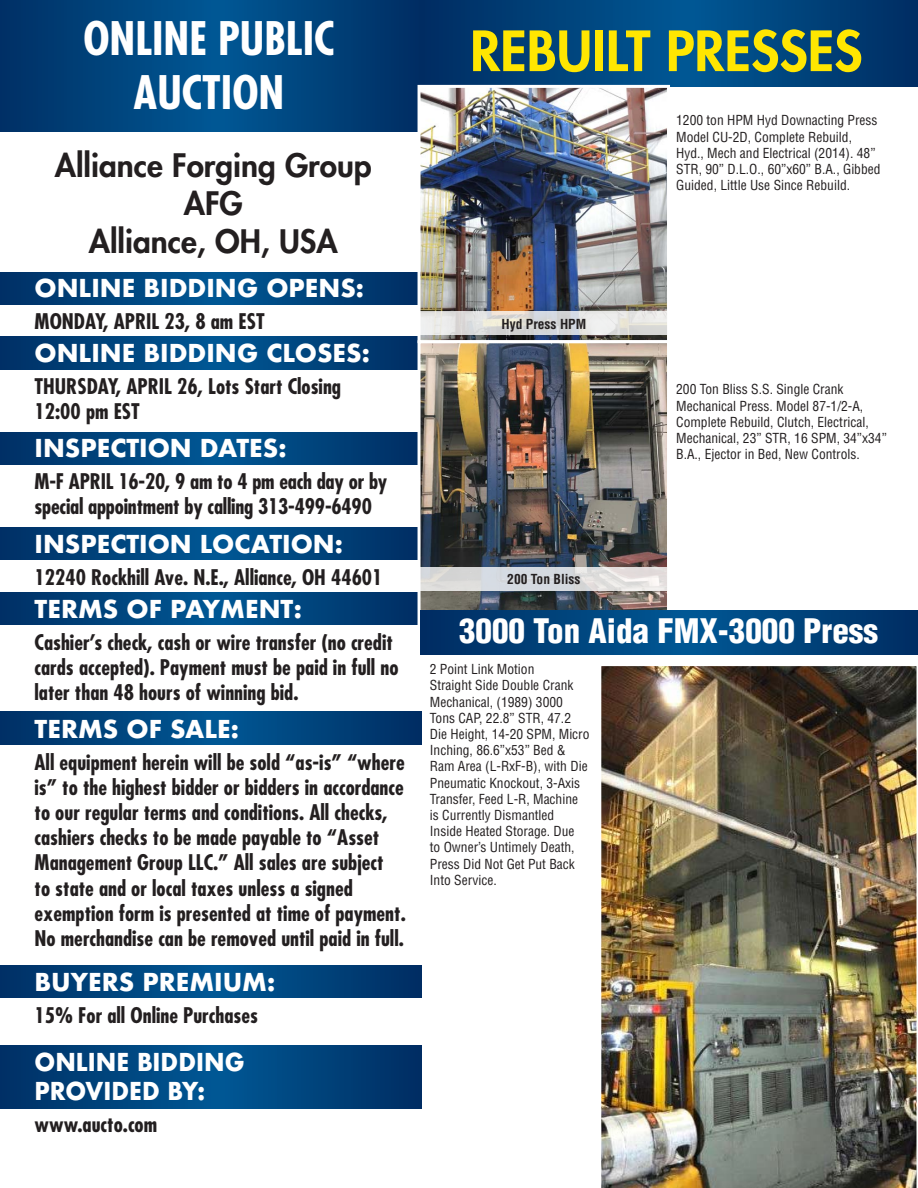
<style>
.page{position:relative;width:918px;height:1188px;background:#fff}
.page>*{position:absolute;margin:0;border:0;box-sizing:border-box;transform-origin:0 0}
.t1{font:800 54px "Futura";color:#ffe601}
.t2{font:700 condensed 45px/54px "Futura";color:#fff;text-align:center}
.Body_Copy{font:900 condensed 33px "Helvetica";color:#fff}
.t3{font:800 31.5px "Futura";color:#231f20}
.t4{font:700 24px "Futura";color:#fff}
.t5{font:700 24px/28.8px "Futura";color:#fff;scale:.94 1}
.t6{font:700 condensed 21px/25.2px "Futura";color:#231f20}
.Body_Copy-2{font:condensed 13.5px/16.2px "Helvetica";color:#231f20}
.Body_Copy-3{font:700 condensed 13.5px "Helvetica";color:#231f20}
</style>
<div class="page">
<svg style="left:0;top:0;width:419px;height:132px;background:#00437c"></svg>
<svg style="left:419px;top:0;width:499px;height:86px;background:#00427b"></svg>
<svg style="left:0;top:272px;width:418px;height:33px;background:#00437c"></svg>
<svg style="left:0;top:337px;width:418px;height:32px;background:#00437c"></svg>
<svg style="left:0;top:432px;width:418px;height:32px;background:#00437c"></svg>
<svg style="left:0;top:528px;width:418px;height:32px;background:#00437c"></svg>
<svg style="left:0;top:592px;width:418px;height:33px;background:#00437c"></svg>
<svg style="left:0;top:712px;width:421px;height:32px;background:#00437c"></svg>
<svg style="left:0;top:966px;width:421px;height:32px;background:#00437c"></svg>
<svg style="left:0;top:1045px;width:421px;height:63px;background:#00437c"></svg>
<img style="left:422px;top:89px;width:244px;height:250px">
<div style="left:418px;top:85px;width:252px;height:258px;border:3px solid #fff"></div>
<img style="left:422px;top:344px;width:244px;height:266px">
<div style="left:418px;top:340px;width:252px;height:292px;border:3px solid #fff"></div>
<img style="left:601px;top:666px;width:316px;height:522px">
<svg style="left:421px;top:312px;width:246px;height:23px;background:#e0e0de"></svg>
<svg style="left:421px;top:567px;width:246px;height:23px;background:#dbdcde"></svg>
<svg style="left:421px;top:610px;width:497px;height:44px;background:#00427a"></svg>
<p class="t2" style="left:83px;top:11px;width:253px">ONLINE PUBLIC<br>AUCTION</p>
<p class="t1" style="left:470px;top:15px;width:394px">REBUILT PRESSES</p>
<p class="t3" style="left:55px;top:145px;width:318px">Alliance Forging Group</p>
<p class="t3" style="left:184px;top:183px;width:61px">AFG</p>
<p class="t3" style="left:89px;top:220px;width:251px">Alliance, OH, USA</p>
<p class="t4" style="left:35px;top:271px;width:331px">ONLINE BIDDING OPENS:</p>
<p class="t6" style="left:35px;top:309px;width:232px">MONDAY, APRIL 23, 8 am EST</p>
<p class="t4" style="left:35px;top:336px;width:337px">ONLINE BIDDING CLOSES:</p>
<p class="t6" style="left:35px;top:374px;width:308px">THURSDAY, APRIL 26, Lots Start Closing<br>12:00 pm EST</p>
<p class="t4" style="left:35px;top:431px;width:254px">INSPECTION DATES:</p>
<p class="t6" style="left:35px;top:469px;width:354px">M-F APRIL 16-20, 9 am to 4 pm each day or by special appointment by calling 313-499-6490</p>
<p class="t4" style="left:35px;top:527px;width:310px">INSPECTION LOCATION:</p>
<p class="t6" style="left:35px;top:565px;width:349px">12240 Rockhill Ave. N.E., Alliance, OH 44601</p>
<p class="t4" style="left:35px;top:591px;width:269px">TERMS OF PAYMENT:</p>
<p class="t6" style="left:35px;top:629px;width:366px">Cashier’s check, cash or wire transfer (no credit cards accepted). Payment must be paid in full no later than 48 hours of winning bid.</p>
<p class="t4" style="left:35px;top:711px;width:206px">TERMS OF SALE:</p>
<p class="t6" style="left:35px;top:749px;width:373px">All equipment herein will be sold “as-is” “where is” to the highest bidder or bidders in accordance to our regular terms and conditions. All checks, cashiers checks to be made payable to “Asset Management Group LLC.” All sales are subject<br>to state and or local taxes unless a signed exemption form is presented at time of payment.<br>No merchandise can be removed until paid in full.</p>
<p class="t4" style="left:35px;top:965px;width:242px">BUYERS PREMIUM:</p>
<p class="t6" style="left:35px;top:1003px;width:225px">15% For all Online Purchases</p>
<p class="t5" style="left:35px;top:1048px;width:225px">ONLINE BIDDING<br>PROVIDED BY:</p>
<p class="t6" style="left:35px;top:1112px;width:124px">www.aucto.com</p>
<p class="Body_Copy-3" style="left:502px;top:315px;width:86px">Hyd Press HPM</p>
<p class="Body_Copy-2" style="left:676px;top:112px;width:206px">1200 ton HPM Hyd Downacting Press Model CU-2D, Complete Rebuild, Hyd., Mech and Electrical (2014). 48” STR, 90” D.L.O., 60”x60” B.A., Gibbed Guided, Little Use Since Rebuild.</p>
<p class="Body_Copy-2" style="left:676px;top:381px;width:212px">200 Ton Bliss S.S. Single Crank Mechanical Press. Model 87-1/2-A, Complete Rebuild, Clutch, Electrical, Mechanical, 23” STR, 16 SPM, 34”x34” B.A., Ejector in Bed, New Controls.</p>
<p class="Body_Copy-3" style="left:507px;top:571px;width:75px">200 Ton Bliss</p>
<p class="Body_Copy" style="left:459px;top:611px;width:421px">3000 Ton Aida FMX-3000 Press</p>
<p class="Body_Copy-2" style="left:430px;top:661px;width:161px">2 Point Link Motion<br>Straight Side Double Crank<br>Mechanical, (1989) 3000<br>Tons CAP, 22.8” STR, 47.2<br>Die Height, 14-20 SPM, Micro<br>Inching, 86.6”x53” Bed &amp;<br>Ram Area (L-RxF-B), with Die<br>Pneumatic Knockout, 3-Axis<br>Transfer, Feed L-R, Machine is Currently Dismantled<br>Inside Heated Storage. Due<br>to Owner’s Untimely Death,<br>Press Did Not Get Put Back<br>Into Service.</p>
</div>
